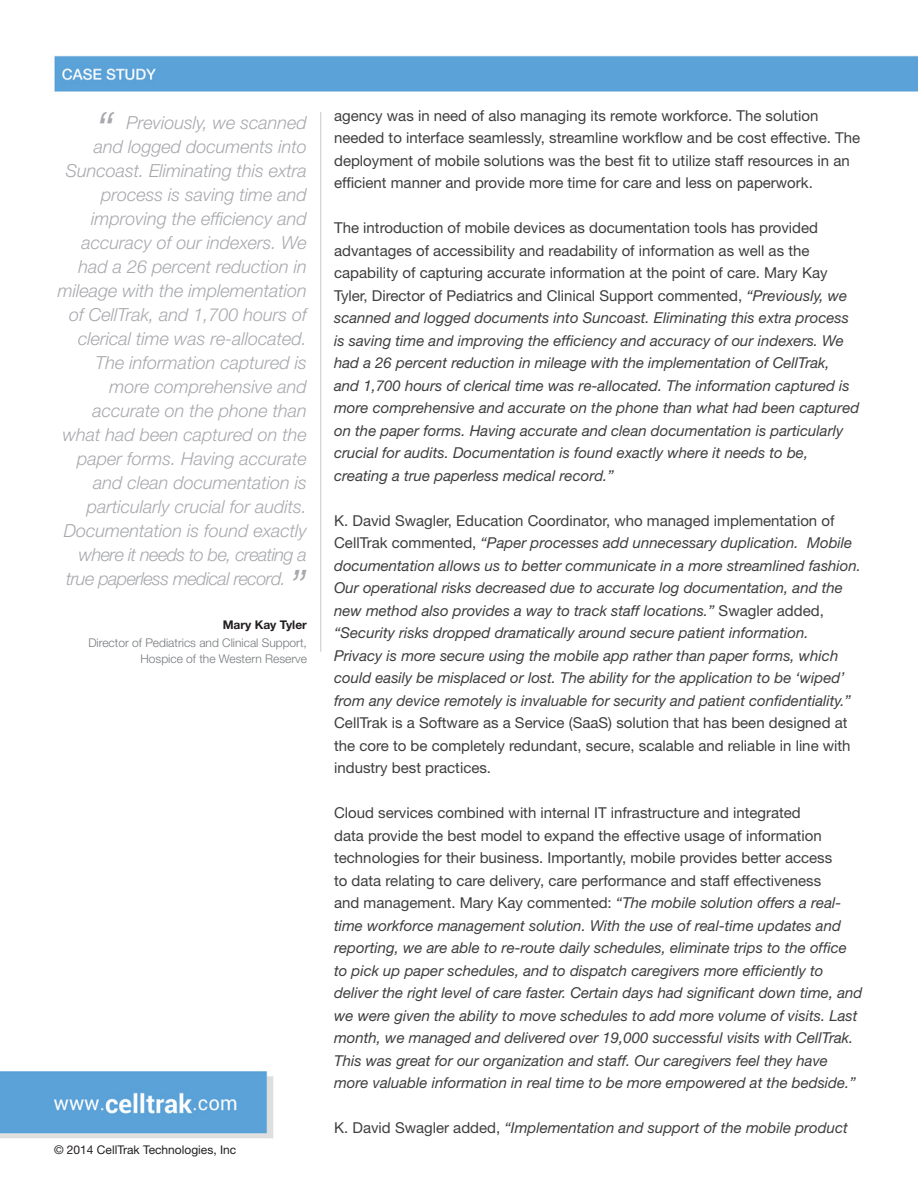
<style>
.page{position:relative;width:918px;height:1188px;background:#fff}
.page>*{position:absolute;margin:0;border:0;box-sizing:border-box;transform-origin:0 0}
.t1{font:italic 300 48px "Helvetica Neue LT Std";color:#a8a9ad}
.t2{font:italic 300 45px "Helvetica Neue LT Std";color:#a8a9ad}
.t3{font:italic 300 18px "Helvetica Neue LT Std";color:#a8a9ad}
.t4{font:italic 300 18px "Helvetica Neue LT Std";letter-spacing:-.03em;color:#a8a9ad}
.t5{font:italic 15px/22.5px "Helvetica Neue LT Std";color:#3e3e3f}
.t6{font:15px/22.5px "Helvetica Neue LT Std";color:#3e3e3f}
.t7{font:300 12px "Helvetica Neue LT Std";color:#76787b}
.t8{font:12px "Helvetica Neue LT Std";color:#231f20}
.t9{font:700 12px "Helvetica Neue LT Std";color:#231f20}
.s1{font-style:normal}
</style>
<div class="page">
<img style="left:0;top:55px;width:918px;height:1084px">
<hr style="left:320px;top:112px;width:1px;height:540px;background:#c7c8ca">
<p class="t1" style="left:95px;top:100px;width:19px">“</p>
<p class="t3" style="left:127px;top:112px;width:182px">Previously, we scanned</p>
<p class="t3" style="left:94px;top:136px;width:215px">and logged documents into</p>
<p class="t3" style="left:66px;top:160px;width:243px">Suncoast. Eliminating this extra</p>
<p class="t3" style="left:101px;top:184px;width:207px">process is saving time and</p>
<p class="t3" style="left:91px;top:208px;width:217px">improving the efficiency and</p>
<p class="t3" style="left:82px;top:232px;width:227px">accuracy of our indexers. We</p>
<p class="t3" style="left:79px;top:256px;width:230px">had a 26 percent reduction in</p>
<p class="t3" style="left:58px;top:280px;width:251px">mileage with the implementation</p>
<p class="t3" style="left:69px;top:304px;width:239px">of CellTrak, and 1,700 hours of</p>
<p class="t3" style="left:78px;top:328px;width:230px">clerical time was re-allocated.</p>
<p class="t3" style="left:96px;top:352px;width:213px">The information captured is</p>
<p class="t3" style="left:110px;top:376px;width:199px">more comprehensive and</p>
<p class="t3" style="left:93px;top:400px;width:216px">accurate on the phone than</p>
<p class="t3" style="left:63px;top:424px;width:246px">what had been captured on the</p>
<p class="t3" style="left:77px;top:448px;width:231px">paper forms. Having accurate</p>
<p class="t3" style="left:93px;top:472px;width:215px">and clean documentation is</p>
<p class="t3" style="left:87px;top:496px;width:222px">particularly crucial for audits.</p>
<p class="t3" style="left:64px;top:520px;width:245px">Documentation is found exactly</p>
<p class="t4" style="left:79px;top:544px;width:230px">where it needs to be, creating a</p>
<p class="t4" style="left:66px;top:568px;width:221px">true paperless medical record.</p>
<p class="t2" style="left:290px;top:559px;width:18px">”</p>
<p class="t9" style="left:223px;top:618px;width:86px">Mary Kay Tyler</p>
<p class="t7" style="left:88px;top:635px;width:220px">Director of Pediatrics and Clinical Support,</p>
<p class="t7" style="left:140px;top:651px;width:168px">Hospice of the Western Reserve</p>
<p class="t8" style="left:54px;top:1143px;width:184px">© 2014 CellTrak Technologies, Inc</p>
<p class="t6" style="left:334px;top:104px;width:528px">agency was in need of also managing its remote workforce. The solution needed to interface seamlessly, streamline workflow and be cost effective. The deployment of mobile solutions was the best fit to utilize staff resources in an efficient manner and provide more time for care and less on paperwork.</p>
<p class="t5" style="left:334px;top:216px;width:527px"><span class="s1">The introduction of mobile devices as documentation tools has provided advantages of accessibility and readability of information as well as the capability of capturing accurate information at the point of care. Mary Kay Tyler, Director of Pediatrics and Clinical Support commented,</span> “Previously, we scanned and logged documents into Suncoast. Eliminating this extra process is saving time and improving the efficiency and accuracy of our indexers. We had a 26 percent reduction in mileage with the implementation of CellTrak,<br>and 1,700 hours of clerical time was re-allocated. The information captured is more comprehensive and accurate on the phone than what had been captured on the paper forms. Having accurate and clean documentation is particularly crucial for audits. Documentation is found exactly where it needs to be, creating a true paperless medical record.”</p>
<p class="t5" style="left:334px;top:509px;width:528px"><span class="s1">K. David Swagler, Education Coordinator, who managed implementation of CellTrak commented,</span> “Paper processes add unnecessary duplication. Mobile documentation allows us to better communicate in a more streamlined fashion.<br>Our operational risks decreased due to accurate log documentation, and the new method also provides a way to track staff locations.” <span class="s1">Swagler added, </span>“Security risks dropped dramatically around secure patient information.<br>Privacy is more secure using the mobile app rather than paper forms, which could easily be misplaced or lost. The ability for the application to be ‘wiped’ from any device remotely is invaluable for security and patient confidentiality.” <span class="s1">CellTrak is a Software as a Service (SaaS) solution that has been designed at the core to be completely redundant, secure, scalable and reliable in line with industry best practices.</span></p>
<p class="t5" style="left:334px;top:801px;width:530px"><span class="s1">Cloud services combined with internal IT infrastructure and integrated<br>data provide the best model to expand the effective usage of information technologies for their business. Importantly, mobile provides better access<br>to data relating to care delivery, care performance and staff effectiveness<br>and management. Mary Kay commented:</span> “The mobile solution offers a real&shy;time workforce management solution. With the use of real-time updates and reporting, we are able to re-route daily schedules, eliminate trips to the office to pick up paper schedules, and to dispatch caregivers more efficiently to deliver the right level of care faster. Certain days had significant down time, and we were given the ability to move schedules to add more volume of visits. Last month, we managed and delivered over 19,000 successful visits with CellTrak.<br>This was great for our organization and staff. Our caregivers feel they have more valuable information in real time to be more empowered at the bedside.”</p>
<p class="t5" style="left:334px;top:1116px;width:515px"><span class="s1">K. David Swagler added,</span> “Implementation and support of the mobile product</p>
</div>
